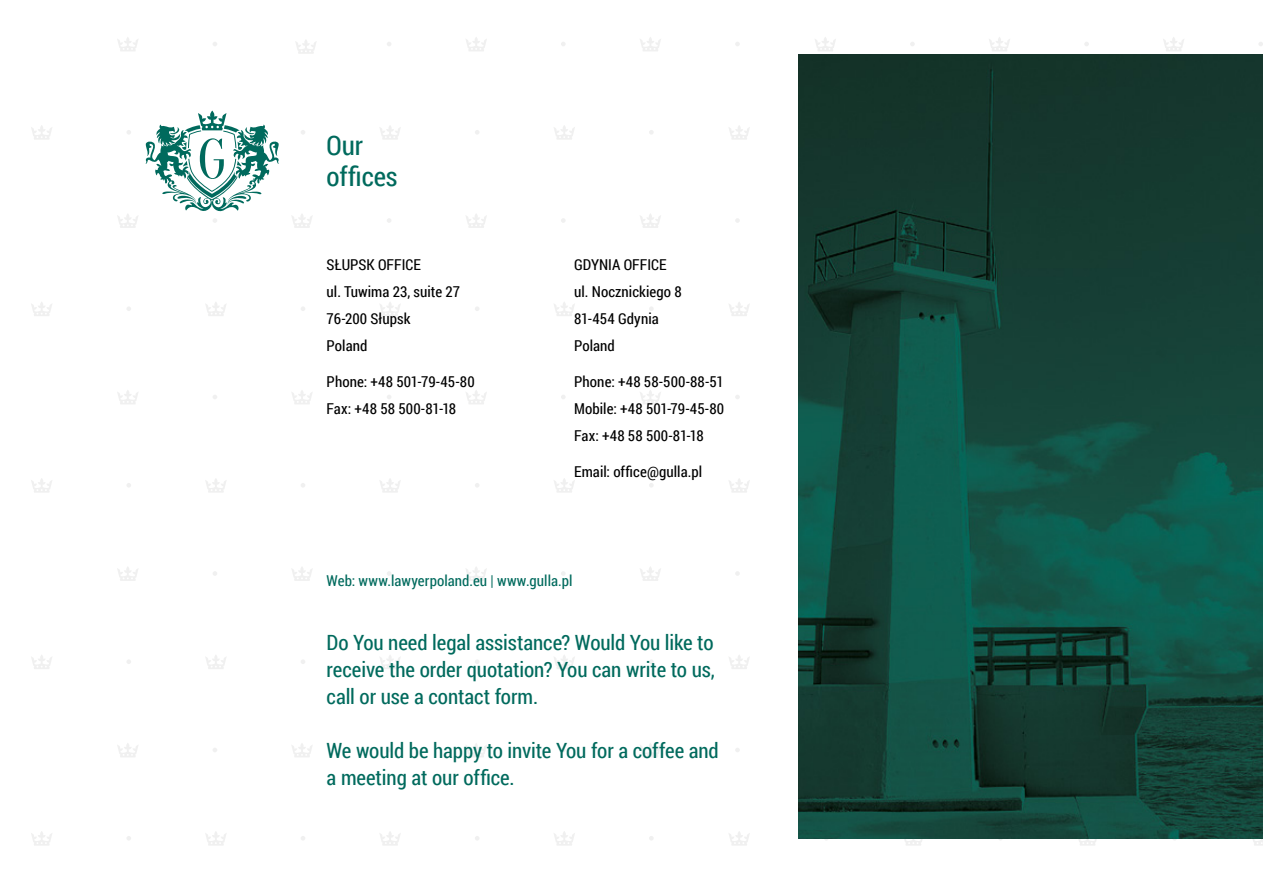
<style>
.page{position:relative;width:1263px;height:893px;background:#fff}
.page>*{position:absolute;margin:0;border:0;box-sizing:border-box;transform-origin:0 0}
.t1{font:27px/31.5px "Roboto Condensed";letter-spacing:-.005em;color:#006a5d}
.t2{font:21px/27px "Roboto Condensed";letter-spacing:-.005em;color:#006a5d;text-align:justify}
.t3{font:15px/27px "Roboto Condensed";letter-spacing:.005em;color:#000}
.t4{font:15px "Roboto Condensed";letter-spacing:.005em;color:#006a5d}
</style>
<div class="page">
<svg style="left:117px;top:37px;width:21px;height:14px"></svg>
<svg style="left:296px;top:40px;width:20px;height:14px"></svg>
<svg style="left:213px;top:42px;width:4px;height:4px"></svg>
<svg style="left:387px;top:42px;width:4px;height:4px"></svg>
<svg style="left:466px;top:37px;width:21px;height:14px"></svg>
<svg style="left:640px;top:37px;width:21px;height:14px"></svg>
<svg style="left:561px;top:42px;width:4px;height:4px"></svg>
<svg style="left:735px;top:42px;width:5px;height:4px"></svg>
<svg style="left:31px;top:125px;width:21px;height:15px"></svg>
<svg style="left:301px;top:130px;width:4px;height:4px"></svg>
<svg style="left:380px;top:126px;width:21px;height:14px"></svg>
<svg style="left:554px;top:125px;width:21px;height:15px"></svg>
<svg style="left:475px;top:130px;width:4px;height:4px"></svg>
<svg style="left:649px;top:130px;width:5px;height:4px"></svg>
<svg style="left:292px;top:214px;width:20px;height:14px"></svg>
<svg style="left:387px;top:218px;width:4px;height:5px"></svg>
<svg style="left:466px;top:214px;width:21px;height:14px"></svg>
<svg style="left:640px;top:214px;width:21px;height:14px"></svg>
<svg style="left:561px;top:218px;width:4px;height:5px"></svg>
<svg style="left:735px;top:218px;width:5px;height:5px"></svg>
<svg style="left:31px;top:302px;width:21px;height:14px"></svg>
<svg style="left:206px;top:302px;width:20px;height:14px"></svg>
<svg style="left:127px;top:307px;width:4px;height:4px"></svg>
<svg style="left:301px;top:307px;width:4px;height:4px"></svg>
<svg style="left:380px;top:302px;width:20px;height:14px"></svg>
<svg style="left:554px;top:302px;width:21px;height:14px"></svg>
<svg style="left:475px;top:307px;width:4px;height:4px"></svg>
<svg style="left:649px;top:307px;width:5px;height:4px"></svg>
<svg style="left:117px;top:390px;width:21px;height:14px"></svg>
<svg style="left:292px;top:390px;width:20px;height:14px"></svg>
<svg style="left:213px;top:395px;width:4px;height:4px"></svg>
<svg style="left:387px;top:395px;width:4px;height:4px"></svg>
<svg style="left:466px;top:390px;width:21px;height:14px"></svg>
<svg style="left:640px;top:390px;width:21px;height:14px"></svg>
<svg style="left:561px;top:395px;width:4px;height:4px"></svg>
<svg style="left:735px;top:395px;width:5px;height:4px"></svg>
<svg style="left:31px;top:478px;width:21px;height:14px"></svg>
<svg style="left:205px;top:479px;width:21px;height:13px"></svg>
<svg style="left:127px;top:483px;width:4px;height:4px"></svg>
<svg style="left:301px;top:483px;width:4px;height:4px"></svg>
<svg style="left:380px;top:479px;width:21px;height:13px"></svg>
<svg style="left:554px;top:478px;width:21px;height:14px"></svg>
<svg style="left:475px;top:483px;width:4px;height:4px"></svg>
<svg style="left:649px;top:483px;width:5px;height:4px"></svg>
<svg style="left:118px;top:567px;width:20px;height:14px"></svg>
<svg style="left:292px;top:567px;width:20px;height:14px"></svg>
<svg style="left:213px;top:571px;width:4px;height:5px"></svg>
<svg style="left:387px;top:571px;width:4px;height:5px"></svg>
<svg style="left:466px;top:567px;width:21px;height:14px"></svg>
<svg style="left:640px;top:567px;width:21px;height:14px"></svg>
<svg style="left:561px;top:571px;width:4px;height:5px"></svg>
<svg style="left:735px;top:571px;width:5px;height:5px"></svg>
<svg style="left:31px;top:655px;width:21px;height:14px"></svg>
<svg style="left:206px;top:655px;width:20px;height:14px"></svg>
<svg style="left:127px;top:660px;width:4px;height:4px"></svg>
<svg style="left:301px;top:660px;width:4px;height:4px"></svg>
<svg style="left:380px;top:655px;width:20px;height:14px"></svg>
<svg style="left:554px;top:655px;width:21px;height:14px"></svg>
<svg style="left:475px;top:660px;width:4px;height:4px"></svg>
<svg style="left:649px;top:660px;width:5px;height:4px"></svg>
<svg style="left:117px;top:743px;width:21px;height:14px"></svg>
<svg style="left:292px;top:743px;width:20px;height:14px"></svg>
<svg style="left:213px;top:748px;width:4px;height:4px"></svg>
<svg style="left:387px;top:748px;width:4px;height:4px"></svg>
<svg style="left:466px;top:743px;width:21px;height:14px"></svg>
<svg style="left:640px;top:743px;width:21px;height:14px"></svg>
<svg style="left:561px;top:748px;width:4px;height:4px"></svg>
<svg style="left:735px;top:748px;width:5px;height:4px"></svg>
<svg style="left:31px;top:831px;width:21px;height:14px"></svg>
<svg style="left:205px;top:832px;width:21px;height:13px"></svg>
<svg style="left:127px;top:836px;width:4px;height:4px"></svg>
<svg style="left:301px;top:836px;width:4px;height:4px"></svg>
<svg style="left:380px;top:832px;width:21px;height:13px"></svg>
<svg style="left:554px;top:831px;width:21px;height:14px"></svg>
<svg style="left:475px;top:836px;width:4px;height:4px"></svg>
<svg style="left:649px;top:836px;width:5px;height:4px"></svg>
<svg style="left:815px;top:37px;width:21px;height:14px"></svg>
<svg style="left:989px;top:37px;width:21px;height:14px"></svg>
<svg style="left:910px;top:42px;width:5px;height:4px"></svg>
<svg style="left:1084px;top:42px;width:5px;height:4px"></svg>
<svg style="left:1163px;top:37px;width:21px;height:14px"></svg>
<svg style="left:1259px;top:42px;width:4px;height:4px"></svg>
<svg style="left:729px;top:125px;width:21px;height:15px"></svg>
<svg style="left:729px;top:302px;width:21px;height:14px"></svg>
<svg style="left:729px;top:478px;width:21px;height:14px"></svg>
<svg style="left:729px;top:655px;width:21px;height:14px"></svg>
<svg style="left:729px;top:831px;width:21px;height:14px"></svg>
<svg style="left:904px;top:839px;width:18px;height:6px"></svg>
<svg style="left:1079px;top:839px;width:18px;height:6px"></svg>
<svg style="left:1253px;top:839px;width:10px;height:6px"></svg>
<svg style="left:118px;top:111px;width:161px;height:117px"></svg>
<img style="left:798px;top:54px;width:465px;height:785px">
<h1 class="t1" style="left:327px;top:128px;width:73px">Our offices</h1>
<p class="t3" style="left:327px;top:250px;width:135px">SŁUPSK OFFICE<br>ul. Tuwima 23, suite 27<br>76-200 Słupsk<br>Poland</p>
<p class="t3" style="left:327px;top:367px;width:149px">Phone: +48 501-79-45-80<br>Fax: +48 58 500-81-18</p>
<p class="t3" style="left:574px;top:250px;width:109px">GDYNIA OFFICE ul. Nocznickiego 8<br>81-454 Gdynia<br>Poland</p>
<p class="t3" style="left:574px;top:367px;width:152px;text-align:justify">Phone: +48 58-500-88-51<br>Mobile: +48 501-79-45-80<br>Fax: +48 58 500-81-18</p>
<p class="t3" style="left:574px;top:457px;width:129px">Email: office@gulla.pl</p>
<p class="t4" style="left:327px;top:570px;width:247px">Web: www.lawyerpoland.eu | www.gulla.pl</p>
<h2 class="t2" style="left:327px;top:628px;width:390px">Do You need legal assistance? Would You like to receive the order quotation? You can write to us, call or use a contact form.</h2>
<h2 class="t2" style="left:327px;top:736px;width:394px">We would be happy to invite You for a coffee and a meeting at our office.</h2>
</div>
